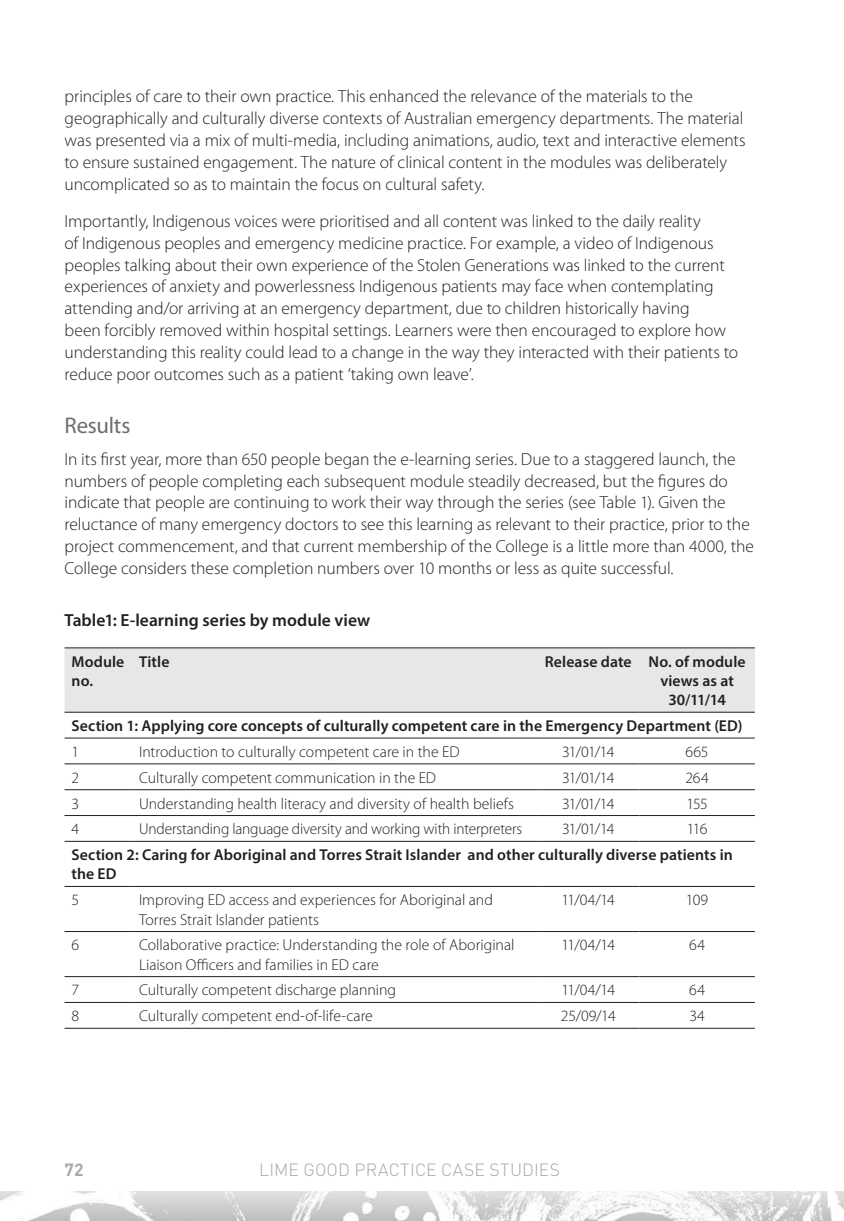
<style>
.page{position:relative;width:844px;height:1221px;background:#fff}
.page>*{position:absolute;margin:0;border:0;box-sizing:border-box;transform-origin:0 0}
.Heading_4{font:22.75px "Myriad Pro";letter-spacing:-.01em;color:#6c6d70}
.body{font:300 17.5px/21.9px "Myriad Pro";letter-spacing:-.005em;color:#231f20}
.body-2{font:600 17.5px "Myriad Pro";color:#231f20}
.t1{font:300 17.5px "DIN";letter-spacing:.01em;color:#a8a9ad}
.t2{font:700 17.5px "DIN";color:#a8a9ad}
.Table_body{font:300 15.75px/19.2px "Myriad Pro";color:#231f20}
.Table_body-2{font:600 15.75px/19.2px "Myriad Pro";letter-spacing:.005em;color:#231f20}
</style>
<div class="page">
<img style="left:0;top:1191px;width:843px;height:29px">
<svg style="left:843px;top:1191px;width:1px;height:19px"></svg>
<div style="left:64px;top:648px;width:690px;height:64px;background:#e6e7e9"></div>
<hr style="left:64px;top:647px;width:68px;height:1px;background:#231f20">
<hr style="left:132px;top:647px;width:405px;height:1px;background:#231f20">
<hr style="left:537px;top:647px;width:102px;height:1px;background:#231f20">
<hr style="left:639px;top:647px;width:115px;height:1px;background:#231f20">
<hr style="left:64px;top:712px;width:68px;height:1px;background:#231f20">
<hr style="left:132px;top:712px;width:405px;height:1px;background:#231f20">
<hr style="left:537px;top:712px;width:102px;height:1px;background:#231f20">
<hr style="left:639px;top:712px;width:115px;height:1px;background:#231f20">
<hr style="left:64px;top:737px;width:68px;height:1px;background:#231f20">
<hr style="left:132px;top:737px;width:405px;height:1px;background:#231f20">
<hr style="left:537px;top:737px;width:102px;height:1px;background:#231f20">
<hr style="left:639px;top:737px;width:115px;height:1px;background:#231f20">
<hr style="left:64px;top:763px;width:68px;height:1px;background:#231f20">
<hr style="left:132px;top:763px;width:405px;height:1px;background:#231f20">
<hr style="left:537px;top:763px;width:102px;height:1px;background:#231f20">
<hr style="left:639px;top:763px;width:115px;height:1px;background:#231f20">
<hr style="left:64px;top:789px;width:68px;height:1px;background:#231f20">
<hr style="left:132px;top:789px;width:405px;height:1px;background:#231f20">
<hr style="left:537px;top:789px;width:102px;height:1px;background:#231f20">
<hr style="left:639px;top:789px;width:115px;height:1px;background:#231f20">
<hr style="left:64px;top:815px;width:68px;height:1px;background:#231f20">
<hr style="left:132px;top:815px;width:405px;height:1px;background:#231f20">
<hr style="left:537px;top:815px;width:102px;height:1px;background:#231f20">
<hr style="left:639px;top:815px;width:115px;height:1px;background:#231f20">
<hr style="left:64px;top:841px;width:68px;height:1px;background:#231f20">
<hr style="left:132px;top:841px;width:405px;height:1px;background:#231f20">
<hr style="left:537px;top:841px;width:102px;height:1px;background:#231f20">
<hr style="left:639px;top:841px;width:115px;height:1px;background:#231f20">
<hr style="left:64px;top:886px;width:68px;height:1px;background:#231f20">
<hr style="left:132px;top:886px;width:405px;height:1px;background:#231f20">
<hr style="left:537px;top:886px;width:102px;height:1px;background:#231f20">
<hr style="left:639px;top:886px;width:115px;height:1px;background:#231f20">
<hr style="left:64px;top:931px;width:68px;height:1px;background:#231f20">
<hr style="left:132px;top:931px;width:405px;height:1px;background:#231f20">
<hr style="left:537px;top:931px;width:102px;height:1px;background:#231f20">
<hr style="left:639px;top:931px;width:115px;height:1px;background:#231f20">
<hr style="left:64px;top:976px;width:68px;height:1px;background:#231f20">
<hr style="left:132px;top:976px;width:405px;height:1px;background:#231f20">
<hr style="left:537px;top:976px;width:102px;height:1px;background:#231f20">
<hr style="left:639px;top:976px;width:115px;height:1px;background:#231f20">
<hr style="left:64px;top:1002px;width:68px;height:1px;background:#231f20">
<hr style="left:132px;top:1002px;width:405px;height:1px;background:#231f20">
<hr style="left:537px;top:1002px;width:102px;height:1px;background:#231f20">
<hr style="left:639px;top:1002px;width:115px;height:1px;background:#231f20">
<hr style="left:64px;top:1027px;width:68px;height:1px;background:#231f20">
<hr style="left:132px;top:1027px;width:405px;height:1px;background:#231f20">
<hr style="left:537px;top:1027px;width:102px;height:1px;background:#231f20">
<hr style="left:639px;top:1027px;width:115px;height:1px;background:#231f20">
<p class="body" style="left:64px;top:86px;width:682px">principles of care to their own practice. This enhanced the relevance of the materials to the geographically and culturally diverse contexts of Australian emergency departments. The material was presented via a mix of multi-media, including animations, audio, text and interactive elements to ensure sustained engagement. The nature of clinical content in the modules was deliberately uncomplicated so as to maintain the focus on cultural safety.</p>
<p class="body" style="left:64px;top:210px;width:675px">Importantly, Indigenous voices were prioritised and all content was linked to the daily reality<br>of Indigenous peoples and emergency medicine practice. For example, a video of Indigenous peoples talking about their own experience of the Stolen Generations was linked to the current experiences of anxiety and powerlessness Indigenous patients may face when contemplating attending and/or arriving at an emergency department, due to children historically having<br>been forcibly removed within hospital settings. Learners were then encouraged to explore how understanding this reality could lead to a change in the way they interacted with their patients to reduce poor outcomes such as a patient ‘taking own leave’.</p>
<p class="Heading_4" style="left:64px;top:413px;width:67px">Results</p>
<p class="body" style="left:64px;top:448px;width:690px">In its first year, more than 650 people began the e-learning series. Due to a staggered launch, the numbers of people completing each subsequent module steadily decreased, but the figures do indicate that people are continuing to work their way through the series (see Table 1). Given the reluctance of many emergency doctors to see this learning as relevant to their practice, prior to the project commencement, and that current membership of the College is a little more than 4000, the College considers these completion numbers over 10 months or less as quite successful.</p>
<p class="body-2" style="left:64px;top:608px;width:307px">Table1: E-learning series by module view</p>
<p class="Table_body-2" style="left:71px;top:651px;width:54px">Module no.</p>
<p class="Table_body-2" style="left:139px;top:651px;width:32px">Title</p>
<p class="Table_body-2" style="left:544px;top:651px;width:88px">Release date</p>
<p class="Table_body-2" style="left:648px;top:651px;width:98px;text-align:center">No. of module views as at<br>30/11/14</p>
<p class="Table_body-2" style="left:71px;top:715px;width:672px">Section 1: Applying core concepts of culturally competent care in the Emergency Department (ED)</p>
<p class="Table_body" style="left:71px;top:742px;width:9px">1</p>
<p class="Table_body" style="left:139px;top:742px;width:322px">Introduction to culturally competent care in the ED</p>
<p class="Table_body" style="left:562px;top:742px;width:54px">31/01/14</p>
<p class="Table_body" style="left:685px;top:742px;width:24px">665</p>
<p class="Table_body" style="left:71px;top:768px;width:9px">2</p>
<p class="Table_body" style="left:139px;top:768px;width:298px">Culturally competent communication in the ED</p>
<p class="Table_body" style="left:562px;top:768px;width:54px">31/01/14</p>
<p class="Table_body" style="left:685px;top:768px;width:25px">264</p>
<p class="Table_body" style="left:71px;top:793px;width:9px">3</p>
<p class="Table_body" style="left:139px;top:793px;width:376px">Understanding health literacy and diversity of health beliefs</p>
<p class="Table_body" style="left:562px;top:793px;width:54px">31/01/14</p>
<p class="Table_body" style="left:686px;top:793px;width:23px">155</p>
<p class="Table_body" style="left:71px;top:819px;width:9px">4</p>
<p class="Table_body" style="left:139px;top:819px;width:384px">Understanding language diversity and working with interpreters</p>
<p class="Table_body" style="left:562px;top:819px;width:54px">31/01/14</p>
<p class="Table_body" style="left:686px;top:819px;width:22px">116</p>
<p class="Table_body-2" style="left:71px;top:844px;width:662px">Section 2: Caring for Aboriginal and Torres Strait Islander and other culturally diverse patients in the ED</p>
<p class="Table_body" style="left:71px;top:890px;width:9px">5</p>
<p class="Table_body" style="left:139px;top:890px;width:355px">Improving ED access and experiences for Aboriginal and<br>Torres Strait Islander patients</p>
<p class="Table_body" style="left:561px;top:890px;width:55px">11/04/14</p>
<p class="Table_body" style="left:685px;top:890px;width:24px">109</p>
<p class="Table_body" style="left:71px;top:935px;width:9px">6</p>
<p class="Table_body" style="left:139px;top:935px;width:377px">Collaborative practice: Understanding the role of Aboriginal<br>Liaison Officers and families in ED care</p>
<p class="Table_body" style="left:561px;top:935px;width:55px">11/04/14</p>
<p class="Table_body" style="left:689px;top:935px;width:17px">64</p>
<p class="Table_body" style="left:71px;top:980px;width:9px">7</p>
<p class="Table_body" style="left:139px;top:980px;width:258px">Culturally competent discharge planning</p>
<p class="Table_body" style="left:561px;top:980px;width:55px">11/04/14</p>
<p class="Table_body" style="left:689px;top:980px;width:17px">64</p>
<p class="Table_body" style="left:71px;top:1006px;width:9px">8</p>
<p class="Table_body" style="left:139px;top:1006px;width:235px">Culturally competent end-of-life-care</p>
<p class="Table_body" style="left:560px;top:1006px;width:56px">25/09/14</p>
<p class="Table_body" style="left:689px;top:1006px;width:17px">34</p>
<p class="t2" style="left:64px;top:1158px;width:21px">72</p>
<p class="t1" style="left:259px;top:1158px;width:302px">LIME GOOD PRACTICE CASE STUDIES</p>
</div>
